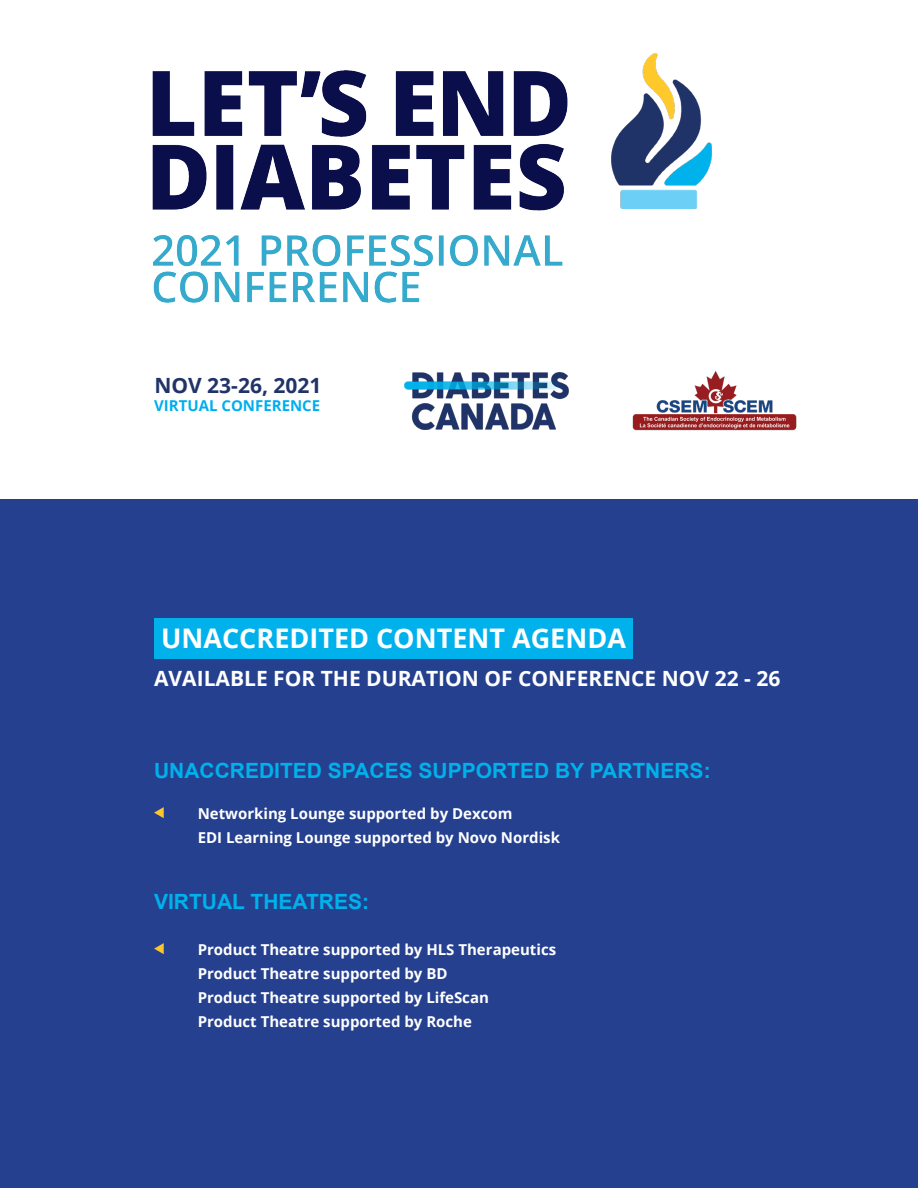
<style>
.page{position:relative;width:918px;height:1188px;background:#fff}
.page>*{position:absolute;margin:0;border:0;box-sizing:border-box;transform-origin:0 0}
.t1{font:700 27px "Open Sans";color:#fff}
.t2{font:700 21px "Arial";color:#00b1eb}
.t3{font:700 21px "Open Sans";color:#fff}
.t4{font:700 21px "Open Sans";color:#213468}
.t5{font:700 15px/24px "Open Sans";color:#fff}
.t6{font:700 15px "Open Sans";color:#00aeef}
</style>
<div class="page">
<div style="left:0;top:500px;width:918px;height:688px;background:#25408f"></div>
<img style="left:152px;top:70px;width:416px;height:233px">
<div style="left:154px;top:618px;width:479px;height:40px;background:#00b1eb"></div>
<img style="left:611px;top:54px;width:101px;height:155px">
<img style="left:404px;top:373px;width:165px;height:57px">
<img style="left:632px;top:371px;width:164px;height:60px">
<svg style="left:154px;top:807px;width:10px;height:11px"></svg>
<svg style="left:154px;top:943px;width:10px;height:11px"></svg>
<h2 class="t4" style="left:154px;top:371px;width:169px">NOV 23-26, 2021</h2>
<p class="t6" style="left:154px;top:395px;width:168px">VIRTUAL CONFERENCE</p>
<h1 class="t1" style="left:161px;top:619px;width:466px">UNACCREDITED CONTENT AGENDA</h1>
<h2 class="t3" style="left:154px;top:663px;width:628px">AVAILABLE FOR THE DURATION OF CONFERENCE NOV 22 - 26</h2>
<h2 class="t2" style="left:154px;top:757px;width:558px">UNACCREDITED SPACES SUPPORTED BY PARTNERS:</h2>
<p class="t5" style="left:198px;top:801px;width:364px">Networking Lounge supported by Dexcom<br>EDI Learning Lounge supported by Novo Nordisk</p>
<h2 class="t2" style="left:154px;top:887px;width:217px">VIRTUAL THEATRES:</h2>
<p class="t5" style="left:198px;top:937px;width:360px">Product Theatre supported by HLS Therapeutics Product Theatre supported by BD<br>Product Theatre supported by LifeScan<br>Product Theatre supported by Roche</p>
</div>
